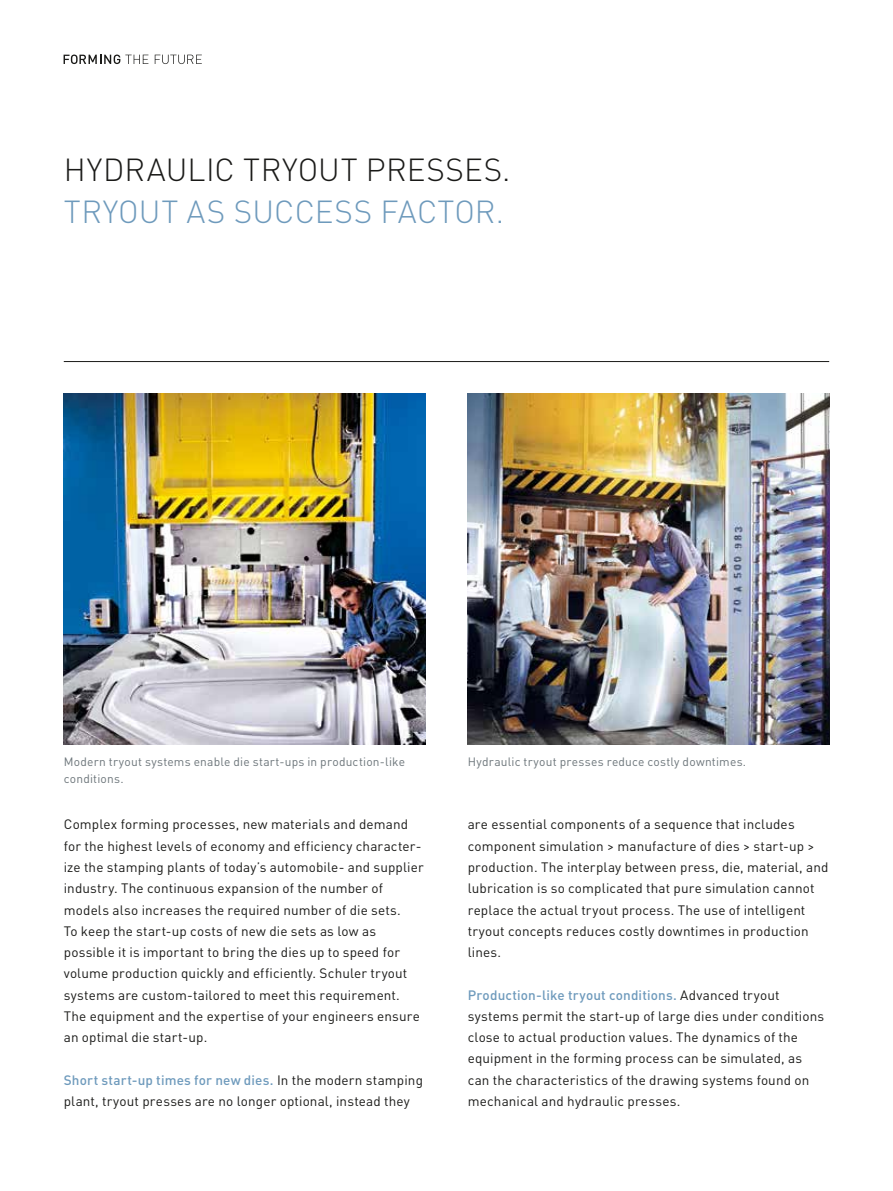
<style>
.page{position:relative;width:893px;height:1191px;background:#fff}
.page>*{position:absolute;margin:0;border:0;box-sizing:border-box;transform-origin:0 0}
.t1{font:300 31.5px "DIN Pro";letter-spacing:.015em;color:#1a1a18}
.t2{font:300 31.5px "DIN Pro";letter-spacing:.005em;color:#6e9abc}
.t3{font:13.5px/21.3px "DIN Pro";letter-spacing:.01em;color:#1a1a18}
.t4{font:12px/17.2px "DIN Pro";letter-spacing:.015em;color:#6c757a}
.s1{font-weight:500;color:#6e9abc}
</style>
<div class="page">
<svg style="left:64px;top:55px;width:84px;height:9px"></svg>
<svg style="left:155px;top:55px;width:47px;height:9px"></svg>
<hr style="left:64px;top:361px;width:765px;height:1px;background:#1a1a18">
<img style="left:64px;top:393px;width:361px;height:351px">
<img style="left:468px;top:393px;width:361px;height:351px">
<h1 class="t1" style="left:64px;top:145px;width:448px">HYDRAULIC TRYOUT PRESSES.</h1>
<h1 class="t2" style="left:64px;top:188px;width:442px">TRYOUT AS SUCCESS FACTOR.</h1>
<p class="t4" style="left:64px;top:751px;width:343px">Modern tryout systems enable die start-ups in production-like conditions.</p>
<p class="t4" style="left:468px;top:751px;width:280px">Hydraulic tryout presses reduce costly downtimes.</p>
<p class="t3" style="left:64px;top:812px;width:362px">Complex forming processes, new materials and demand for the highest levels of economy and efficiency character&shy;ize the stamping plants of today’s automobile- and supplier industry. The continuous expansion of the number of models also increases the required number of die sets.<br>To keep the start-up costs of new die sets as low as possible it is important to bring the dies up to speed for volume production quickly and efficiently. Schuler tryout systems are custom-tailored to meet this requirement.<br>The equipment and the expertise of your engineers ensure an optimal die start-up.</p>
<p class="t3" style="left:64px;top:1067px;width:361px"><span class="s1">Short start-up times for new dies.</span> In the modern stamping plant, tryout presses are no longer optional, instead they</p>
<p class="t3" style="left:468px;top:812px;width:362px">are essential components of a sequence that includes component simulation &gt; manufacture of dies &gt; start-up &gt; production. The interplay between press, die, material, and lubrication is so complicated that pure simulation cannot replace the actual tryout process. The use of intelligent tryout concepts reduces costly downtimes in production lines.</p>
<p class="t3" style="left:468px;top:982px;width:358px"><span class="s1">Production-like tryout conditions.</span> Advanced tryout systems permit the start-up of large dies under conditions close to actual production values. The dynamics of the equipment in the forming process can be simulated, as can the characteristics of the drawing systems found on mechanical and hydraulic presses.</p>
</div>
